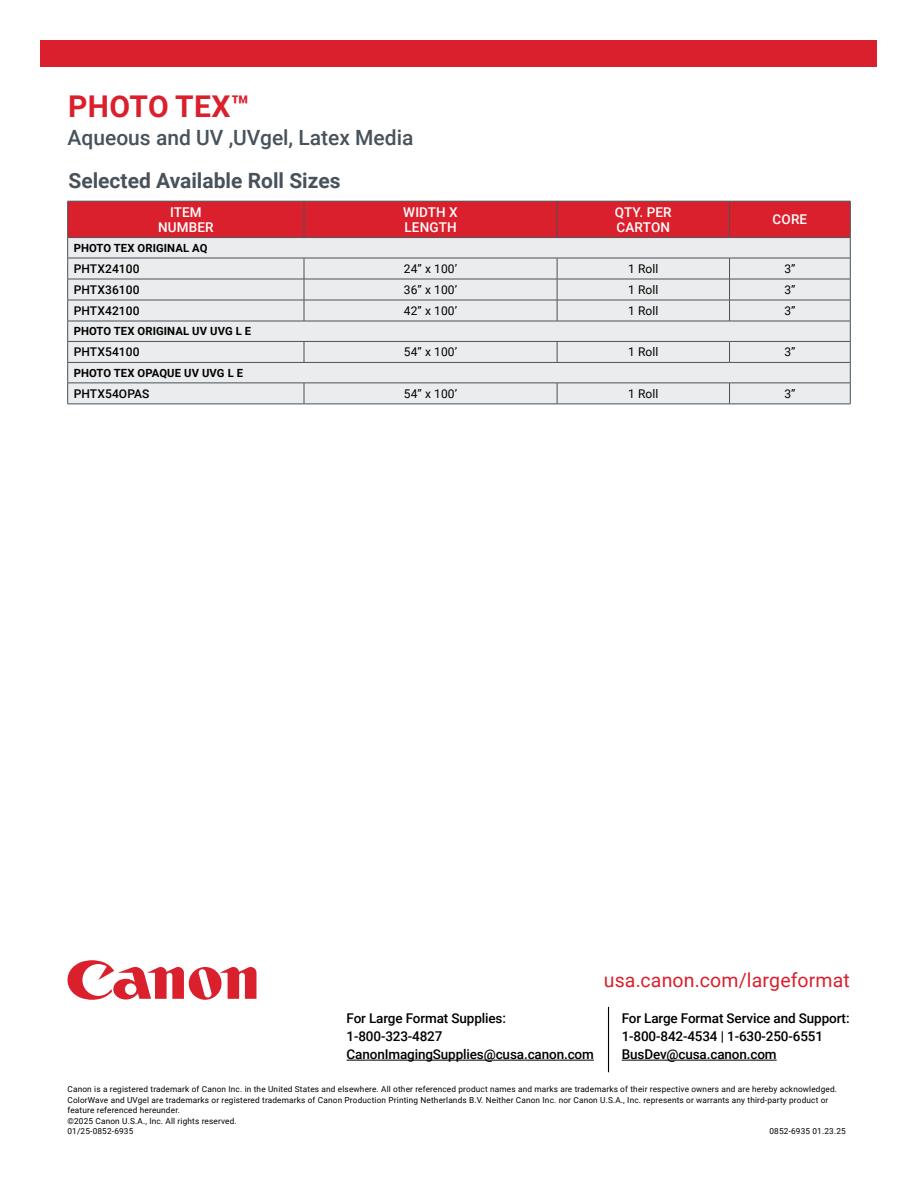
<style>
.page{position:relative;width:918px;height:1188px;background:#fff}
.page>*{position:absolute;margin:0;border:0;box-sizing:border-box;transform-origin:0 0}
._1st_Header{font:700 30px "Roboto";letter-spacing:.015em;color:#da202c}
.Sub_Header{font:500 21px "Roboto";color:#48525a}
._2nd_Header{font:700 21px "Roboto";color:#48525a}
.CTA_Phone_Number_-_Flush_Right{font:19.5px "Roboto";letter-spacing:.01em;color:#da202c}
.CTA{font:500 13.5px/18px "Roboto";letter-spacing:-.01em;color:#000}
.Chart_Body_text_-_CW500_SS{font:500 13.5px/14.2px "Roboto";letter-spacing:.01em;color:#fff;text-align:center}
.Chart_Body_text_-_CW500_SS-2{font:12px "Roboto";letter-spacing:.01em;color:#000}
.Chart_Body_text_-_CW500_SS-3{font:500 12px "Roboto";letter-spacing:.01em;color:#000}
.Chart_Body_text_-_CW500_SS-4{font:700 11.25px "Roboto";letter-spacing:.01em;color:#000}
.Legal_Disclaimer{font:8.25px/10.5px "Roboto";letter-spacing:.02em;color:#000}
</style>
<div class="page">
<div style="left:40px;top:40px;width:838px;height:28px;background:#da202c"></div>
<svg style="left:67px;top:201px;width:784px;height:203px;background:#dfc1c4"></svg>
<hr style="left:68px;top:404px;width:236px;height:1px;background:#48525a">
<hr style="left:304px;top:404px;width:253px;height:1px;background:#48525a">
<hr style="left:557px;top:404px;width:173px;height:1px;background:#48525a">
<hr style="left:730px;top:404px;width:121px;height:1px;background:#48525a">
<svg style="left:68px;top:960px;width:188px;height:40px"></svg>
<hr style="left:622px;top:1060px;width:155px;height:1px;background:#000">
<hr style="left:347px;top:1060px;width:247px;height:1px;background:#000">
<hr style="left:608px;top:1007px;width:1px;height:65px;background:#000">
<h1 class="_1st_Header" style="left:68px;top:85px;width:183px">PHOTO TEX™</h1>
<h2 class="Sub_Header" style="left:68px;top:123px;width:347px">Aqueous and UV ,UVgel, Latex Media</h2>
<h2 class="_2nd_Header" style="left:68px;top:165px;width:274px">Selected Available Roll Sizes</h2>
<p class="Chart_Body_text_-_CW500_SS" style="left:158px;top:205px;width:57px">ITEM<br>NUMBER</p>
<p class="Chart_Body_text_-_CW500_SS" style="left:403px;top:205px;width:56px">WIDTH X</p>
<p class="Chart_Body_text_-_CW500_SS" style="left:404px;top:219px;width:54px">LENGTH</p>
<p class="Chart_Body_text_-_CW500_SS" style="left:615px;top:205px;width:58px">QTY. PER</p>
<p class="Chart_Body_text_-_CW500_SS" style="left:617px;top:219px;width:55px">CARTON</p>
<p class="Chart_Body_text_-_CW500_SS" style="left:773px;top:212px;width:36px">CORE</p>
<p class="Chart_Body_text_-_CW500_SS-4" style="left:74px;top:240px;width:135px">PHOTO TEX ORIGINAL AQ</p>
<p class="Chart_Body_text_-_CW500_SS-3" style="left:74px;top:260px;width:67px">PHTX24100</p>
<p class="Chart_Body_text_-_CW500_SS-2" style="left:404px;top:260px;width:55px">24” x 100’</p>
<p class="Chart_Body_text_-_CW500_SS-2" style="left:628px;top:260px;width:32px">1 Roll</p>
<p class="Chart_Body_text_-_CW500_SS-2" style="left:784px;top:260px;width:13px">3”</p>
<p class="Chart_Body_text_-_CW500_SS-3" style="left:74px;top:281px;width:67px">PHTX36100</p>
<p class="Chart_Body_text_-_CW500_SS-2" style="left:404px;top:281px;width:55px">36” x 100’</p>
<p class="Chart_Body_text_-_CW500_SS-2" style="left:628px;top:281px;width:32px">1 Roll</p>
<p class="Chart_Body_text_-_CW500_SS-2" style="left:784px;top:281px;width:13px">3”</p>
<p class="Chart_Body_text_-_CW500_SS-3" style="left:74px;top:302px;width:67px">PHTX42100</p>
<p class="Chart_Body_text_-_CW500_SS-2" style="left:404px;top:302px;width:55px">42” x 100’</p>
<p class="Chart_Body_text_-_CW500_SS-2" style="left:628px;top:302px;width:32px">1 Roll</p>
<p class="Chart_Body_text_-_CW500_SS-2" style="left:784px;top:302px;width:13px">3”</p>
<p class="Chart_Body_text_-_CW500_SS-4" style="left:74px;top:324px;width:179px">PHOTO TEX ORIGINAL UV UVG L E</p>
<p class="Chart_Body_text_-_CW500_SS-3" style="left:74px;top:344px;width:67px">PHTX54100</p>
<p class="Chart_Body_text_-_CW500_SS-2" style="left:404px;top:344px;width:55px">54” x 100’</p>
<p class="Chart_Body_text_-_CW500_SS-2" style="left:628px;top:344px;width:32px">1 Roll</p>
<p class="Chart_Body_text_-_CW500_SS-2" style="left:784px;top:344px;width:13px">3”</p>
<p class="Chart_Body_text_-_CW500_SS-4" style="left:74px;top:365px;width:171px">PHOTO TEX OPAQUE UV UVG L E</p>
<p class="Chart_Body_text_-_CW500_SS-3" style="left:74px;top:385px;width:77px">PHTX54OPAS</p>
<p class="Chart_Body_text_-_CW500_SS-2" style="left:404px;top:385px;width:55px">54” x 100’</p>
<p class="Chart_Body_text_-_CW500_SS-2" style="left:628px;top:385px;width:32px">1 Roll</p>
<p class="Chart_Body_text_-_CW500_SS-2" style="left:784px;top:385px;width:13px">3”</p>
<p class="CTA" style="left:347px;top:1009px;width:249px">For Large Format Supplies:<br>1-800-323-4827<br>CanonImagingSupplies@cusa.canon.com</p>
<p class="CTA_Phone_Number_-_Flush_Right" style="left:604px;top:967px;width:247px">usa.canon.com/largeformat</p>
<p class="CTA" style="left:622px;top:1009px;width:229px">For Large Format Service and Support:<br>1-800-842-4534 | 1-630-250-6551<br>BusDev@cusa.canon.com</p>
<p class="Legal_Disclaimer" style="left:68px;top:1084px;width:771px">Canon is a registered trademark of Canon Inc. in the United States and elsewhere. All other referenced product names and marks are trademarks of their respective owners and are hereby acknowledged.<br>ColorWave and UVgel are trademarks or registered trademarks of Canon Production Printing Netherlands B.V. Neither Canon Inc. nor Canon U.S.A., Inc. represents or warrants any third-party product or feature referenced hereunder.</p>
<p class="Legal_Disclaimer" style="left:68px;top:1115px;width:171px">©2025 Canon U.S.A., Inc. All rights reserved.</p>
<p class="Legal_Disclaimer" style="left:68px;top:1126px;width:67px">01/25-0852-6935</p>
<p class="Legal_Disclaimer" style="left:770px;top:1126px;width:78px">0852-6935 01.23.25</p>
</div>
